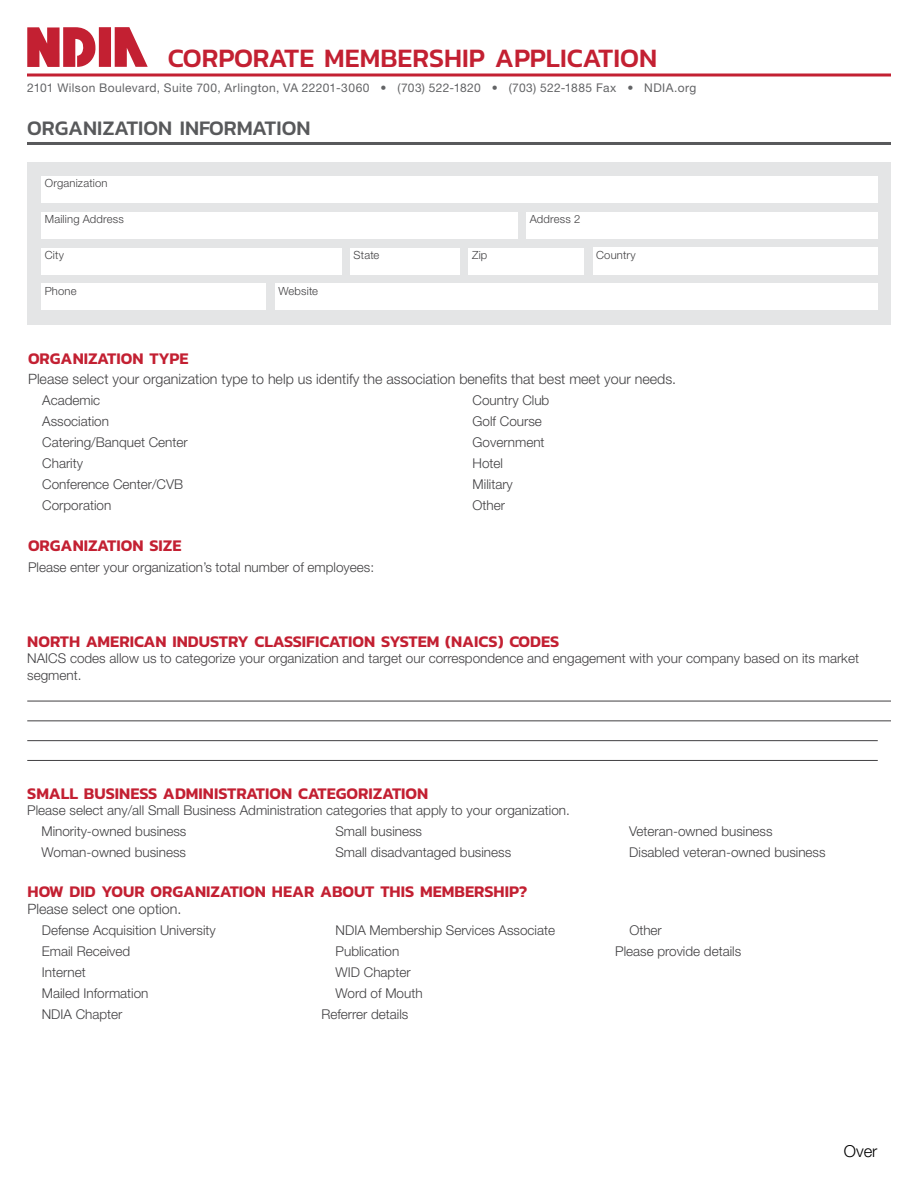
<style>
.page{position:relative;width:918px;height:1188px;background:#fff}
.page>*{position:absolute;margin:0;border:0;box-sizing:border-box;transform-origin:0 0}
.t1{font:500 27px "Kanit";color:#c32032}
.t2{font:500 21px "Kanit";color:#58595b}
.t3{font:600 16.5px "Kanit";color:#c32032}
.t4{font:300 16.5px "Helvetica Neue LT Std";color:#000}
.t5{font:300 14.25px "Helvetica Neue LT Std";color:#414042}
.t6{font:300 13.5px/21px "Helvetica Neue LT Std";color:#414042}
.t7{font:12px "Helvetica Neue LT Std";letter-spacing:.03em;color:#636466}
.t8{font:300 11.25px "Helvetica Neue LT Std";letter-spacing:.015em;color:#414042}
</style>
<div class="page">
<div style="left:27px;top:162px;width:864px;height:163px;background:#e4e5e6"></div>
<div style="left:41px;top:212px;width:476px;height:27px;background:#fff"></div>
<div style="left:41px;top:248px;width:300px;height:27px;background:#fff"></div>
<div style="left:350px;top:248px;width:110px;height:27px;background:#fff"></div>
<div style="left:593px;top:248px;width:285px;height:27px;background:#fff"></div>
<div style="left:469px;top:248px;width:115px;height:27px;background:#fff"></div>
<div style="left:41px;top:283px;width:225px;height:27px;background:#fff"></div>
<div style="left:275px;top:283px;width:603px;height:27px;background:#fff"></div>
<hr style="left:27px;top:142px;width:864px;height:3px;background:#58595b">
<div style="left:41px;top:176px;width:837px;height:27px;background:#fff"></div>
<div style="left:526px;top:212px;width:352px;height:27px;background:#fff"></div>
<hr style="left:27px;top:74px;width:864px;height:2px;background:#c32032">
<div style="left:99px;top:27px;width:12px;height:40px;background:#c32032"></div>
<svg style="left:115px;top:27px;width:33px;height:40px"></svg>
<svg style="left:27px;top:27px;width:69px;height:40px"></svg>
<hr style="left:27px;top:701px;width:864px;height:1px;background:#414042">
<hr style="left:27px;top:720px;width:864px;height:1px;background:#414042">
<hr style="left:27px;top:740px;width:851px;height:1px;background:#414042">
<hr style="left:27px;top:760px;width:851px;height:1px;background:#414042">
<h1 class="t1" style="left:168px;top:37px;width:491px">CORPORATE MEMBERSHIP APPLICATION</h1>
<p class="t7" style="left:27px;top:81px;width:671px">2101 Wilson Boulevard, Suite 700, Arlington, VA 22201-3060 • (703) 522-1820 • (703) 522-1885 Fax • NDIA.org</p>
<h2 class="t2" style="left:27px;top:112px;width:285px">ORGANIZATION INFORMATION</h2>
<p class="t8" style="left:45px;top:176px;width:64px">Organization</p>
<p class="t8" style="left:45px;top:212px;width:81px">Mailing Address</p>
<p class="t8" style="left:45px;top:248px;width:21px">City</p>
<p class="t8" style="left:354px;top:248px;width:27px">State</p>
<p class="t8" style="left:472px;top:249px;width:17px">Zip</p>
<p class="t8" style="left:596px;top:248px;width:41px">Country</p>
<p class="t8" style="left:45px;top:284px;width:33px">Phone</p>
<p class="t8" style="left:278px;top:284px;width:41px">Website</p>
<p class="t8" style="left:530px;top:212px;width:52px">Address 2</p>
<p class="t3" style="left:28px;top:346px;width:162px">ORGANIZATION TYPE</p>
<p class="t5" style="left:28px;top:370px;width:650px">Please select your organization type to help us identify the association benefits that best meet your needs.</p>
<p class="t6" style="left:42px;top:389px;width:147px">Academic<br>Association<br>Catering/Banquet Center<br>Charity<br>Conference Center/CVB<br>Corporation</p>
<p class="t6" style="left:473px;top:389px;width:78px">Country Club<br>Golf Course<br>Government<br>Hotel<br>Military<br>Other</p>
<p class="t3" style="left:28px;top:532px;width:155px">ORGANIZATION SIZE</p>
<p class="t6" style="left:28px;top:556px;width:348px">Please enter your organization’s total number of employees:</p>
<p class="t3" style="left:27px;top:629px;width:534px">NORTH AMERICAN INDUSTRY CLASSIFICATION SYSTEM (NAICS) CODES</p>
<p class="t6" style="left:27px;top:650px;width:833px;line-height:16.2px">NAICS codes allow us to categorize your organization and target our correspondence and engagement with your company based on its market segment.</p>
<p class="t3" style="left:27px;top:781px;width:403px">SMALL BUSINESS ADMINISTRATION CATEGORIZATION</p>
<p class="t6" style="left:41px;top:800px;width:530px;text-indent:-14px">Please select any/all Small Business Administration categories that apply to your organization.<br>Minority-owned business<br>Woman-owned business</p>
<p class="t6" style="left:335px;top:821px;width:177px">Small business<br>Small disadvantaged business</p>
<p class="t6" style="left:629px;top:821px;width:198px">Veteran-owned business<br>Disabled veteran-owned business</p>
<p class="t3" style="left:28px;top:879px;width:501px">HOW DID YOUR ORGANIZATION HEAR ABOUT THIS MEMBERSHIP?</p>
<p class="t5" style="left:28px;top:900px;width:155px">Please select one option.</p>
<p class="t6" style="left:42px;top:919px;width:176px">Defense Acquisition University<br>Email Received<br>Internet<br>Mailed Information<br>NDIA Chapter</p>
<p class="t6" style="left:336px;top:919px;width:221px">NDIA Membership Services Associate</p>
<p class="t6" style="left:336px;top:940px;width:65px">Publication</p>
<p class="t6" style="left:336px;top:961px;width:77px">WID Chapter</p>
<p class="t6" style="left:336px;top:982px;width:89px">Word of Mouth</p>
<p class="t6" style="left:321px;top:1003px;width:89px">Referrer details</p>
<p class="t6" style="left:615px;top:919px;width:128px;text-indent:14px">Other<br>Please provide details</p>
<p class="t4" style="left:844px;top:1141px;width:35px">Over</p>
</div>
